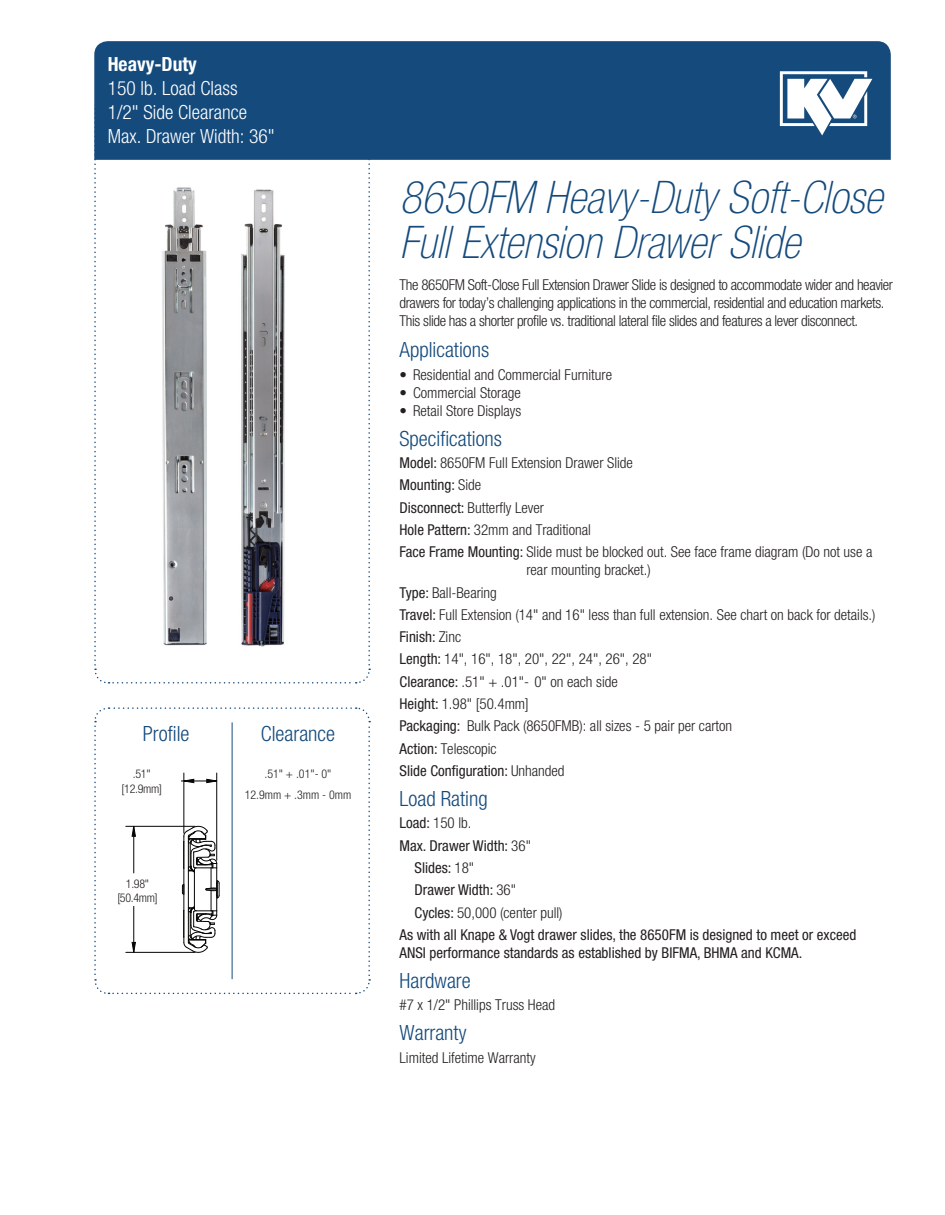
<style>
.page{position:relative;width:945px;height:1215px;background:#fff}
.page>*{position:absolute;margin:0;border:0;box-sizing:border-box;transform-origin:0 0}
.t1{font:italic 100 condensed 45px/45px "Helvetica Neue";color:#144a7c}
.t2{font:300 condensed 21px "Helvetica Neue";color:#144a7c}
.t3{font:300 condensed 19.5px "Helvetica Neue";color:#fff}
.t4{font:700 condensed 19.5px "Helvetica Neue";color:#fff}
.t5{font:300 condensed 15px/18px "Helvetica Neue";color:#231f20}
.t6{font:300 condensed 15px/18px "Helvetica Neue";letter-spacing:-.025em;color:#231f20}
.t7{font:condensed 15px/18px "Helvetica Neue";color:#231f20}
.t8{font:300 condensed 12px "Helvetica Neue";color:#231f20}
.t9{font:10.95px/14.1px "Arial";color:#050504}
.s1{font-weight:400}
.s2{font-weight:300}
</style>
<div class="page">
<svg style="left:94px;top:160px;width:277px;height:524px"></svg>
<div style="left:94px;top:41px;width:797px;height:119px;background:#144a7c"></div>
<svg style="left:780px;top:65px;width:103px;height:70px"></svg>
<svg style="left:94px;top:707px;width:277px;height:288px"></svg>
<div style="left:103px;top:764px;width:78px;height:34px;background:#fff"></div>
<div style="left:100px;top:874px;width:75px;height:32px;background:#fff"></div>
<hr style="left:232px;top:722px;width:1px;height:257px;background:#144a7c">
<p class="t4" style="left:108px;top:52px;width:91px">Heavy-Duty</p>
<p class="t3" style="left:108px;top:77px;width:131px">150 lb. Load Class</p>
<p class="t3" style="left:108px;top:101px;width:141px">1/2" Side Clearance</p>
<p class="t3" style="left:108px;top:125px;width:169px">Max. Drawer Width: 36"</p>
<p class="t2" style="left:143px;top:722px;width:48px">Profile</p>
<p class="t2" style="left:261px;top:722px;width:76px">Clearance</p>
<p class="t8" style="left:264px;top:767px;width:69px">.51" + .01"- 0"</p>
<p class="t8" style="left:245px;top:788px;width:108px">12.9mm + .3mm - 0mm</p>
<p class="t9" style="left:114px;top:765px;width:41px">.52±.01<br>13.1±0.3</p>
<p class="t8" style="left:133px;top:767px;width:19px">.51"</p>
<p class="t8" style="left:122px;top:782px;width:42px">[12.9mm]</p>
<p class="t9" style="left:112px;top:872px;width:41px">1.98±.01<br>50.2±0.3</p>
<p class="t8" style="left:126px;top:877px;width:25px">1.98"</p>
<p class="t8" style="left:117px;top:891px;width:42px">[50.4mm]</p>
<p class="t1" style="left:400px;top:175px;width:485px">8650FM Heavy-Duty Soft-Close<br>Full Extension Drawer Slide</p>
<p class="t6" style="left:400px;top:275px;width:495px">The 8650FM Soft-Close Full Extension Drawer Slide is designed to accommodate wider and heavier drawers for today’s challenging applications in the commercial, residential and education markets.<br>This slide has a shorter profile vs. traditional lateral file slides and features a lever disconnect.</p>
<p class="t2" style="left:400px;top:338px;width:91px">Applications</p>
<p class="t5" style="left:400px;top:365px;width:214px">• Residential and Commercial Furniture</p>
<p class="t5" style="left:400px;top:383px;width:123px">• Commercial Storage</p>
<p class="t5" style="left:400px;top:401px;width:123px">• Retail Store Displays</p>
<p class="t2" style="left:400px;top:426px;width:104px">Specifications</p>
<p class="t5" style="left:400px;top:453px;width:235px"><span class="s1">Model:</span> 8650FM Full Extension Drawer Slide</p>
<p class="t7" style="left:400px;top:476px;width:83px">Mounting: <span class="s2">Side</span></p>
<p class="t5" style="left:400px;top:498px;width:146px"><span class="s1">Disconnect:</span> Butterfly Lever</p>
<p class="t5" style="left:400px;top:520px;width:193px"><span class="s1">Hole Pattern:</span> 32mm and Traditional</p>
<p class="t5" style="left:526px;top:543px;width:348px;text-indent:-127px"><span class="s1">Face Frame Mounting:</span> Slide must be blocked out. See face frame diagram (Do not use a rear mounting bracket.)</p>
<p class="t5" style="left:400px;top:583px;width:99px"><span class="s1">Type:</span> Ball-Bearing</p>
<p class="t5" style="left:400px;top:605px;width:477px"><span class="s1">Travel:</span> Full Extension (14" and 16" less than full extension. See chart on back for details.)</p>
<p class="t7" style="left:400px;top:628px;width:63px">Finish: <span class="s2">Zinc</span></p>
<p class="t5" style="left:400px;top:650px;width:254px"><span class="s1">Length:</span> 14", 16", 18", 20", 22", 24", 26", 28"</p>
<p class="t5" style="left:400px;top:672px;width:220px"><span class="s1">Clearance:</span> .51" + .01"- 0" on each side</p>
<p class="t5" style="left:400px;top:695px;width:131px"><span class="s1">Height:</span> 1.98" [50.4mm]</p>
<p class="t5" style="left:400px;top:717px;width:334px"><span class="s1">Packaging:</span> Bulk Pack (8650FMB): all sizes - 5 pair per carton</p>
<p class="t5" style="left:400px;top:739px;width:99px"><span class="s1">Action:</span> Telescopic</p>
<p class="t7" style="left:400px;top:762px;width:167px">Slide Configuration: <span class="s2">Unhanded</span></p>
<p class="t2" style="left:400px;top:787px;width:90px">Load Rating</p>
<p class="t5" style="left:400px;top:814px;width:73px"><span class="s1">Load:</span> 150 lb.</p>
<p class="t7" style="left:400px;top:836px;width:133px">Max. Drawer Width: <span class="s2">36"</span></p>
<p class="t7" style="left:415px;top:859px;width:61px">Slides: <span class="s2">18"</span></p>
<p class="t7" style="left:415px;top:881px;width:103px">Drawer Width: <span class="s2">36"</span></p>
<p class="t5" style="left:415px;top:903px;width:150px"><span class="s1">Cycles:</span> 50,000 (center pull)</p>
<p class="t7" style="left:400px;top:926px;width:458px">As with all Knape &amp; Vogt drawer slides, the 8650FM is designed to meet or exceed<br>ANSI performance standards as established by BIFMA, BHMA and KCMA.</p>
<p class="t2" style="left:400px;top:969px;width:73px">Hardware</p>
<p class="t5" style="left:400px;top:996px;width:157px">#7 x 1/2" Phillips Truss Head</p>
<p class="t2" style="left:400px;top:1021px;width:68px">Warranty</p>
<p class="t5" style="left:400px;top:1048px;width:138px">Limited Lifetime Warranty</p>
</div>
